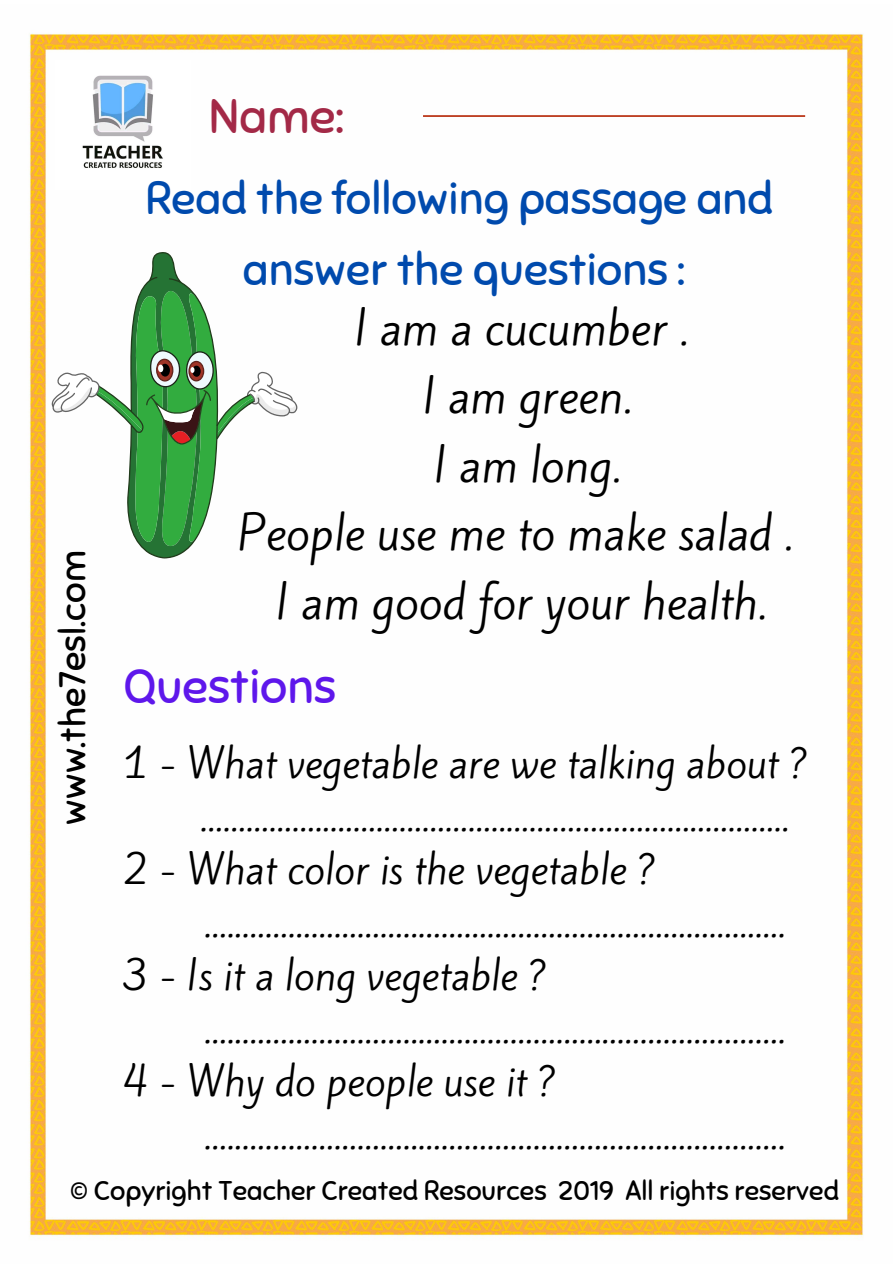
<style>
.page{position:relative;width:894px;height:1264px;background:#fff}
.page>*{position:absolute;margin:0;border:0;box-sizing:border-box;transform-origin:0 0}
.t1{font:48.45px "Sniglet";color:#a32947}
.t2{font:48px "Sniglet";color:#5e17eb}
.t3{font:45px/70.9px "Sniglet";color:#004aad;text-align:center}
.t4{font:43.65px/68.4px "Kite One";color:#000;text-align:center}
.t5{font:37.8px "Kite One";color:#000}
.t6{font:36.45px "Sniglet";color:#000}
.t7{font:27px "Sniglet";color:#000}
</style>
<div class="page">
<img style="left:29px;top:32px;width:835px;height:1205px">
<svg style="left:423px;top:115px;width:381px;height:2px"></svg>
<img style="left:55px;top:60px;width:136px;height:130px">
<svg style="left:52px;top:252px;width:245px;height:306px"></svg>
<p class="t1" style="left:209px;top:86px;width:136px">Name:</p>
<p class="t6" style="left:51px;top:824px;width:276px;rotate:-90deg">www.the7esl.com</p>
<p class="t3" style="left:145px;top:164px;width:628px">Read the following passage and answer the questions :</p>
<p class="t4" style="left:237px;top:294px;width:556px">I am a cucumber .<br>I am green.<br>I am long.<br>People use me to make salad .<br>I am good for your health.</p>
<p class="t2" style="left:123px;top:657px;width:214px">Questions</p>
<p class="t5" style="left:123px;top:736px;width:686px">1 - What vegetable are we talking about ?</p>
<p class="t5" style="left:200px;top:789px;width:590px">.............................................................................</p>
<p class="t5" style="left:123px;top:842px;width:534px">2 - What color is the vegetable ?</p>
<p class="t5" style="left:204px;top:895px;width:583px">............................................................................</p>
<p class="t5" style="left:123px;top:948px;width:425px">3 - Is it a long vegetable ?</p>
<p class="t5" style="left:204px;top:1001px;width:583px">............................................................................</p>
<p class="t5" style="left:123px;top:1054px;width:435px">4 - Why do people use it ?</p>
<p class="t5" style="left:204px;top:1107px;width:583px">............................................................................</p>
<p class="t7" style="left:70px;top:1174px;width:770px">© Copyright Teacher Created Resources 2019 All rights reserved</p>
</div>
